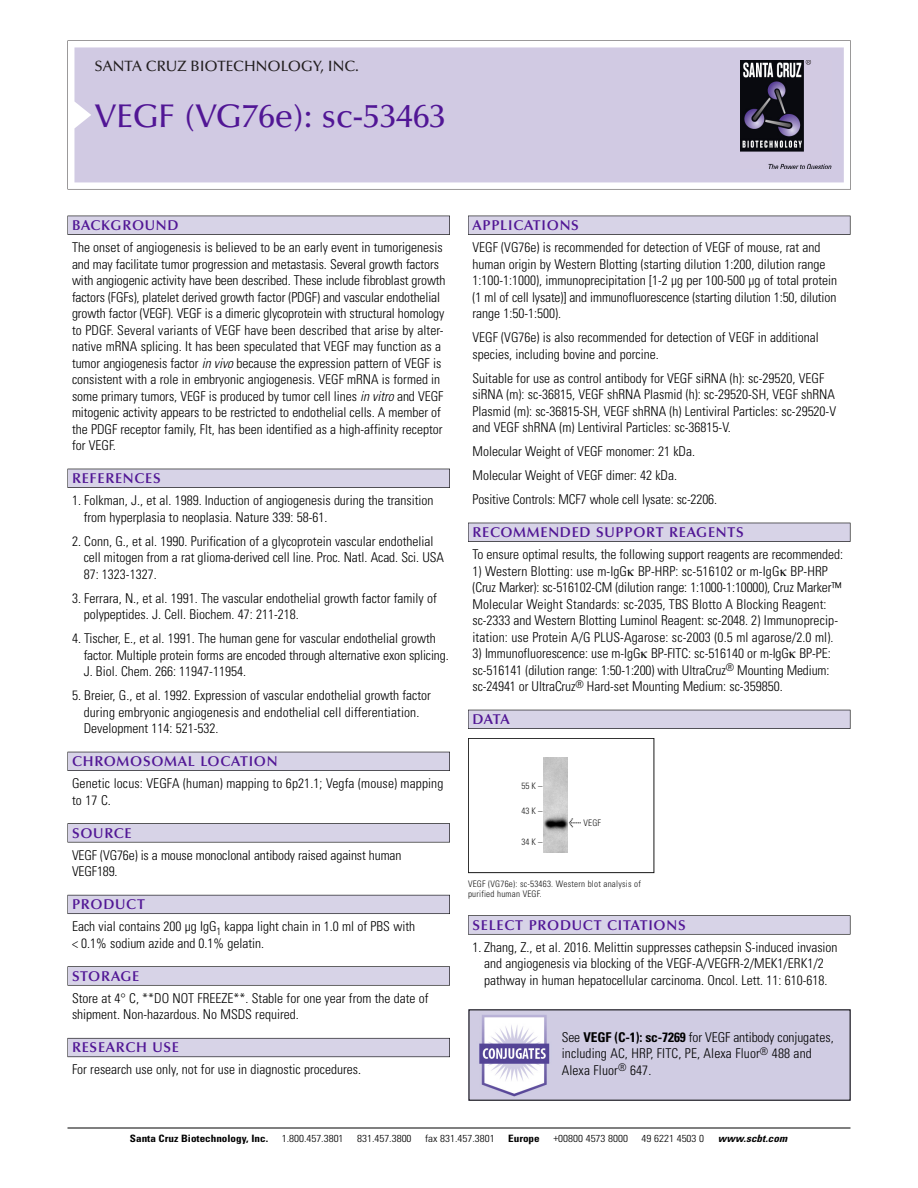
<style>
.page{position:relative;width:918px;height:1188px;background:#fff}
.page>*{position:absolute;margin:0;border:0;box-sizing:border-box;transform-origin:0 0}
.t1{font:500 33px "Optima";color:#511695}
.t2{font:500 15px "Optima";color:#231f20}
.t3{font:600 14.25px "Optima";letter-spacing:.05em;color:#511695}
.t4{font:300 condensed 13.5px/16.5px "Univers";color:#000}
.t5{font:300 condensed 10.2px "Univers";color:#000;scale:1.1 1}
.t6{font:700 condensed 10.2px "Univers";color:#000;scale:1.1 1}
.t7{font:italic 700 condensed 10.2px "Univers";letter-spacing:.005em;color:#000;scale:1.1 1}
.t8{font:9px/10.5px "Univers Condensed Light+CPGVUW";letter-spacing:.025em;color:#191919}
.s1{font-style:italic}
.s2{font-family:"Meta Plus Book Roman+TPEZSU";font-size:10.5px}
.s3{font-weight:700}
</style>
<div class="page">
<svg style="left:68px;top:40px;width:783px;height:149px"></svg>
<div style="left:74px;top:47px;width:770px;height:135px;background:#d1cae3"></div>
<img style="left:741px;top:60px;width:90px;height:108px">
<div style="left:68px;top:216px;width:382px;height:19px;background:#525155"></div>
<div style="left:68px;top:216px;width:381px;height:18px;background:#d7d3e7"></div>
<div style="left:68px;top:469px;width:382px;height:19px;background:#515055"></div>
<div style="left:68px;top:469px;width:381px;height:18px;background:#d7d3e7"></div>
<div style="left:68px;top:752px;width:382px;height:19px;background:#525158"></div>
<div style="left:68px;top:752px;width:381px;height:18px;background:#d7d3e7"></div>
<div style="left:68px;top:823px;width:382px;height:19px;background:#575759"></div>
<div style="left:68px;top:824px;width:381px;height:18px;background:#d7d3e7"></div>
<div style="left:68px;top:895px;width:382px;height:19px;background:#5b5a62"></div>
<div style="left:68px;top:895px;width:381px;height:18px;background:#d7d3e7"></div>
<div style="left:68px;top:966px;width:382px;height:20px;background:#626263"></div>
<div style="left:68px;top:967px;width:381px;height:18px;background:#d7d3e7"></div>
<div style="left:68px;top:1038px;width:382px;height:19px;background:#66646d"></div>
<div style="left:68px;top:1039px;width:381px;height:18px;background:#d7d3e7"></div>
<div style="left:468px;top:216px;width:382px;height:19px;background:#525155"></div>
<div style="left:468px;top:216px;width:382px;height:18px;background:#d7d3e7"></div>
<div style="left:468px;top:523px;width:382px;height:19px;background:#515055"></div>
<div style="left:468px;top:523px;width:382px;height:18px;background:#d7d3e7"></div>
<div style="left:468px;top:710px;width:382px;height:19px;background:#525158"></div>
<div style="left:468px;top:710px;width:382px;height:18px;background:#d7d3e7"></div>
<div style="left:468px;top:915px;width:382px;height:20px;background:#666667"></div>
<div style="left:468px;top:916px;width:382px;height:18px;background:#d7d3e7"></div>
<hr style="left:68px;top:1128px;width:782px;height:1px;background:#000">
<img style="left:471px;top:1012px;width:377px;height:87px">
<div style="left:468px;top:738px;width:186px;height:135px;border:1px solid #191919"></div>
<img style="left:544px;top:758px;width:24px;height:95px">
<p class="t2" style="left:94px;top:61px;width:266px">SANTA CRUZ BIOTECHNOLOGY, INC.</p>
<h1 class="t1" style="left:94px;top:103px;width:353px">VEGF (VG76e): sc-53463</h1>
<p class="t3" style="left:72px;top:219px;width:108px">BACKGROUND</p>
<p class="t4" style="left:72px;top:240px;width:375px">The onset of angiogenesis is believed to be an early event in tumorigenesis and may facilitate tumor progression and metastasis. Several growth factors with angiogenic activity have been described. These include fibroblast growth factors (FGFs), platelet derived growth factor (PDGF) and vascular endothelial growth factor (VEGF). VEGF is a dimeric glycoprotein with structural homology to PDGF. Several variants of VEGF have been described that arise by alter&shy;native mRNA splicing. It has been speculated that VEGF may function as a tumor angiogenesis factor <span class="s1">in vivo</span> because the expression pattern of VEGF is consistent with a role in embryonic angiogenesis. VEGF mRNA is formed in some primary tumors, VEGF is produced by tumor cell lines <span class="s1">in vitro</span> and VEGF mitogenic activity appears to be restricted to endothelial cells. A member of the PDGF receptor family, Flt, has been identified as a high-affinity receptor for VEGF.</p>
<p class="t3" style="left:72px;top:473px;width:90px">REFERENCES</p>
<p class="t4" style="left:84px;top:493px;width:351px;text-indent:-12px">1. Folkman, J., et al. 1989. Induction of angiogenesis during the transition from hyperplasia to neoplasia. Nature 339: 58-61.</p>
<p class="t4" style="left:84px;top:534px;width:362px;text-indent:-12px">2. Conn, G., et al. 1990. Purification of a glycoprotein vascular endothelial cell mitogen from a rat glioma-derived cell line. Proc. Natl. Acad. Sci. USA<br>87: 1323-1327.</p>
<p class="t4" style="left:84px;top:591px;width:355px;text-indent:-12px">3. Ferrara, N., et al. 1991. The vascular endothelial growth factor family of polypeptides. J. Cell. Biochem. 47: 211-218.</p>
<p class="t4" style="left:84px;top:631px;width:366px;text-indent:-12px">4. Tischer, E., et al. 1991. The human gene for vascular endothelial growth factor. Multiple protein forms are encoded through alternative exon splicing.<br>J. Biol. Chem. 266: 11947-11954.</p>
<p class="t4" style="left:84px;top:688px;width:349px;text-indent:-12px">5. Breier, G., et al. 1992. Expression of vascular endothelial growth factor during embryonic angiogenesis and endothelial cell differentiation.<br>Development 114: 521-532.</p>
<p class="t3" style="left:72px;top:756px;width:207px">CHROMOSOMAL LOCATION</p>
<p class="t4" style="left:72px;top:776px;width:373px">Genetic locus: VEGFA (human) mapping to 6p21.1; Vegfa (mouse) mapping to 17 C.</p>
<p class="t3" style="left:72px;top:827px;width:61px">SOURCE</p>
<p class="t4" style="left:72px;top:848px;width:331px">VEGF (VG76e) is a mouse monoclonal antibody raised against human<br>VEGF189.</p>
<p class="t3" style="left:72px;top:899px;width:74px">PRODUCT</p>
<p class="t4" style="left:72px;top:919px;width:345px">Each vial contains 200 µg IgG<sub>1</sub> kappa light chain in 1.0 ml of PBS with &lt; 0.1% sodium azide and 0.1% gelatin.</p>
<p class="t3" style="left:72px;top:970px;width:69px">STORAGE</p>
<p class="t4" style="left:72px;top:991px;width:358px">Store at 4° C, **DO NOT FREEZE**. Stable for one year from the date of shipment. Non-hazardous. No MSDS required.</p>
<p class="t3" style="left:72px;top:1042px;width:109px">RESEARCH USE</p>
<p class="t4" style="left:72px;top:1063px;width:290px">For research use only, not for use in diagnostic procedures.</p>
<p class="t3" style="left:473px;top:219px;width:108px">APPLICATIONS</p>
<p class="t4" style="left:473px;top:240px;width:366px">VEGF (VG76e) is recommended for detection of VEGF of mouse, rat and human origin by Western Blotting (starting dilution 1:200, dilution range 1:100-1:1000), immunoprecipitation [1-2 µg per 100-500 µg of total protein (1 ml of cell lysate)] and immunofluorescence (starting dilution 1:50, dilution range 1:50-1:500).</p>
<p class="t4" style="left:473px;top:330px;width:348px">VEGF (VG76e) is also recommended for detection of VEGF in additional species, including bovine and porcine.</p>
<p class="t4" style="left:473px;top:371px;width:365px">Suitable for use as control antibody for VEGF siRNA (h): sc-29520, VEGF siRNA (m): sc-36815, VEGF shRNA Plasmid (h): sc-29520-SH, VEGF shRNA Plasmid (m): sc-36815-SH, VEGF shRNA (h) Lentiviral Particles: sc-29520-V and VEGF shRNA (m) Lentiviral Particles: sc-36815-V.</p>
<p class="t4" style="left:473px;top:440px;width:246px;line-height:24px">Molecular Weight of VEGF monomer: 21 kDa.<br>Molecular Weight of VEGF dimer: 42 kDa.<br>Positive Controls: MCF7 whole cell lysate: sc-2206.</p>
<p class="t3" style="left:473px;top:527px;width:273px">RECOMMENDED SUPPORT REAGENTS</p>
<p class="t4" style="left:473px;top:547px;width:372px">To ensure optimal results, the following support reagents are recommended:</p>
<p class="t4" style="left:473px;top:564px;width:370px">1) Western Blotting: use m-IgG BP-HRP: sc-516102 or m-IgG BP-HRP (Cruz Marker): sc-516102-CM (dilution range: 1:1000-1:10000), Cruz Marker™ Molecular Weight Standards: sc-2035, TBS Blotto A Blocking Reagent: sc-2333 and Western Blotting Luminol Reagent: sc-2048. 2) Immunoprecip&shy;itation: use Protein A/G PLUS-Agarose: sc-2003 (0.5 ml agarose/2.0 ml).</p>
<p class="t4" style="left:473px;top:646px;width:360px;text-align:justify">3) Immunofluorescence: use m-IgG BP-FITC: sc-516140 or m-IgG BP-PE: sc-516141 (dilution range: 1:50-1:200) with UltraCruz<sup>®</sup> Mounting Medium: sc-24941 or UltraCruz<sup>®</sup> Hard-set Mounting Medium: sc-359850.</p>
<p class="t3" style="left:473px;top:714px;width:39px">DATA</p>
<p class="t8" style="left:522px;top:782px;width:22px">55K–</p>
<p class="t8" style="left:522px;top:806px;width:22px">43K–</p>
<p class="t8" style="left:522px;top:837px;width:22px">34K–</p>
<p class="t8" style="left:569px;top:819px;width:34px"><span class="s2">&lt;</span> VEGF</p>
<p class="t8" style="left:468px;top:879px;width:174px">VEGF (VG76e): sc-53463. Western blot analysis of purified human VEGF.</p>
<p class="t3" style="left:473px;top:919px;width:215px">SELECT PRODUCT CITATIONS</p>
<p class="t4" style="left:473px;top:940px;width:367px;text-align:center">1. Zhang, Z., et al. 2016. Melittin suppresses cathepsin S-induced invasion and angiogenesis via blocking of the VEGF-A/VEGFR-2/MEK1/ERK1/2 pathway in human hepatocellular carcinoma. Oncol. Lett. 11: 610-618.</p>
<p class="t4" style="left:562px;top:1030px;width:274px">See <span class="s3">VEGF (C-1): sc-7269</span> for VEGF antibody conjugates, including AC, HRP, FITC, PE, Alexa Fluor<sup>®</sup> 488 and<br>Alexa Fluor<sup>®</sup> 647.</p>
<p class="t6" style="left:130px;top:1135px;width:127px">Santa Cruz Biotechnology, Inc.</p>
<p class="t5" style="left:282px;top:1135px;width:58px">1.800.457.3801</p>
<p class="t5" style="left:357px;top:1135px;width:51px">831.457.3800</p>
<p class="t5" style="left:425px;top:1135px;width:65px">fax 831.457.3801</p>
<p class="t6" style="left:508px;top:1135px;width:30px">Europe</p>
<p class="t5" style="left:553px;top:1135px;width:69px">+00800 4573 8000</p>
<p class="t5" style="left:642px;top:1135px;width:58px">49 6221 4503 0</p>
<p class="t7" style="left:718px;top:1135px;width:64px">www.scbt.com</p>
</div>
